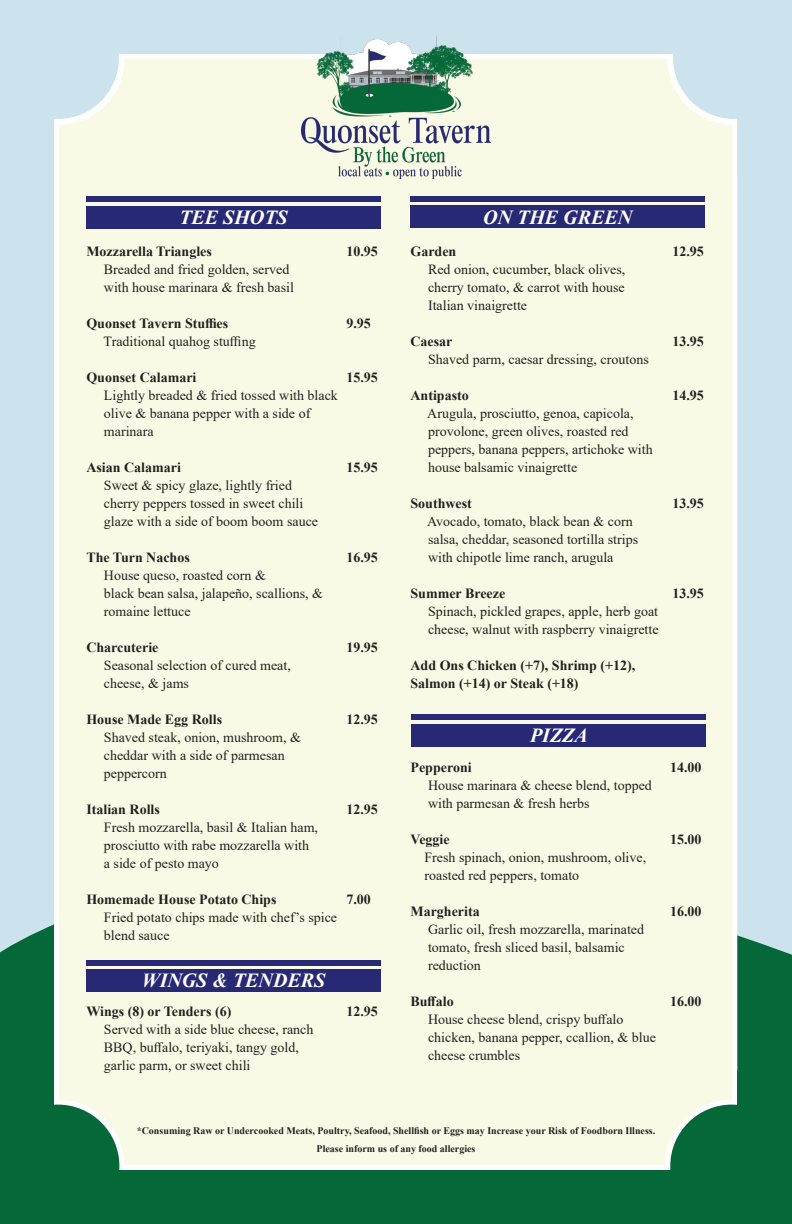
<style>
.page{position:relative;width:792px;height:1224px;background:#cce2ec}
.page>*{position:absolute;margin:0;border:0;box-sizing:border-box;transform-origin:0 0}
.t1{font:italic 700 20px "Times New Roman";color:#fff}
.t2{font:14px/18px "Times New Roman";color:#231f20}
.t3{font:700 14px/18px "Times New Roman";color:#231f20}
.t4{font:700 10px/18px "Times New Roman";color:#231f20;text-align:center}
.s1{font-weight:700}
</style>
<div class="page">
<svg style="left:0;top:755px;width:792px;height:316px"></svg>
<div style="left:54px;top:54px;width:683px;height:1116px;background:#f9fae5;border:5px solid #fff"></div>
<svg style="left:54px;top:1100px;width:70px;height:70px"></svg>
<svg style="left:665px;top:1100px;width:72px;height:70px"></svg>
<div style="left:0;top:1054px;width:54px;height:170px;background:#056839"></div>
<svg style="left:54px;top:54px;width:71px;height:71px"></svg>
<svg style="left:667px;top:54px;width:70px;height:71px"></svg>
<div style="left:737px;top:1071px;width:55px;height:153px;background:#056839"></div>
<div style="left:0;top:1170px;width:792px;height:54px;background:#056839"></div>
<div style="left:86px;top:206px;width:295px;height:23px;background:#272974"></div>
<div style="left:86px;top:196px;width:295px;height:6px;background:#272974"></div>
<img style="left:301px;top:36px;width:190px;height:142px">
<div style="left:411px;top:206px;width:294px;height:22px;background:#272974"></div>
<div style="left:411px;top:196px;width:294px;height:6px;background:#272974"></div>
<div style="left:411px;top:724px;width:295px;height:22px;background:#272974"></div>
<div style="left:411px;top:714px;width:295px;height:6px;background:#272974"></div>
<div style="left:86px;top:969px;width:295px;height:23px;background:#272974"></div>
<div style="left:86px;top:960px;width:295px;height:6px;background:#272974"></div>
<p class="t1" style="left:179px;top:204px;width:110px">TEE SHOTS</p>
<p class="t3" style="left:86px;top:242px;width:127px">Mozzarella Triangles</p>
<p class="t2" style="left:104px;top:260px;width:192px">Breaded and fried golden, served with house marinara &amp; fresh basil</p>
<p class="t3" style="left:86px;top:314px;width:143px">Quonset Tavern Stuffies</p>
<p class="t2" style="left:104px;top:332px;width:154px">Traditional quahog stuffing</p>
<p class="t3" style="left:86px;top:368px;width:112px">Quonset Calamari</p>
<p class="t2" style="left:104px;top:386px;width:236px">Lightly breaded &amp; fried tossed with black olive &amp; banana pepper with a side of marinara</p>
<p class="t3" style="left:86px;top:458px;width:96px">Asian Calamari</p>
<p class="t2" style="left:104px;top:476px;width:216px">Sweet &amp; spicy glaze, lightly fried cherry peppers tossed in sweet chili glaze with a side of boom boom sauce</p>
<p class="t3" style="left:86px;top:548px;width:105px">The Turn Nachos</p>
<p class="t2" style="left:104px;top:566px;width:164px">House queso, roasted corn &amp;</p>
<p class="t2" style="left:104px;top:584px;width:221px">black bean salsa, jalapeño, scallions, &amp; romaine lettuce</p>
<p class="t3" style="left:86px;top:638px;width:74px">Charcuterie</p>
<p class="t2" style="left:104px;top:656px;width:189px">Seasonal selection of cured meat,</p>
<p class="t2" style="left:104px;top:674px;width:87px">cheese, &amp; jams</p>
<p class="t3" style="left:86px;top:710px;width:137px">House Made Egg Rolls</p>
<p class="t2" style="left:104px;top:728px;width:199px">Shaved steak, onion, mushroom, &amp; cheddar with a side of parmesan peppercorn</p>
<p class="t3" style="left:86px;top:800px;width:75px">Italian Rolls</p>
<p class="t2" style="left:104px;top:818px;width:216px">Fresh mozzarella, basil &amp; Italian ham, prosciutto with rabe mozzarella with a side of pesto mayo</p>
<p class="t2" style="left:104px;top:890px;width:235px;text-indent:-18px"><span class="s1">Homemade House Potato Chips<br></span>Fried potato chips made with chef’s spice</p>
<p class="t2" style="left:104px;top:926px;width:67px">blend sauce</p>
<p class="t3" style="left:346px;top:242px;width:33px">10.95</p>
<p class="t3" style="left:346px;top:314px;width:26px">9.95</p>
<p class="t3" style="left:346px;top:368px;width:33px">15.95</p>
<p class="t3" style="left:346px;top:458px;width:33px">15.95</p>
<p class="t3" style="left:346px;top:548px;width:33px">16.95</p>
<p class="t3" style="left:346px;top:638px;width:33px">19.95</p>
<p class="t3" style="left:346px;top:710px;width:33px">12.95</p>
<p class="t3" style="left:346px;top:800px;width:33px">12.95</p>
<p class="t3" style="left:346px;top:890px;width:26px">7.00</p>
<p class="t1" style="left:142px;top:967px;width:185px">WINGS &amp; TENDERS</p>
<p class="t3" style="left:86px;top:1002px;width:146px">Wings (8) or Tenders (6)</p>
<p class="t2" style="left:104px;top:1020px;width:211px">Served with a side blue cheese, ranch</p>
<p class="t2" style="left:104px;top:1038px;width:197px">BBQ, buffalo, teriyaki, tangy gold, garlic parm, or sweet chili</p>
<p class="t3" style="left:346px;top:1002px;width:33px">12.95</p>
<p class="t1" style="left:483px;top:203px;width:150px">ON THE GREEN</p>
<p class="t3" style="left:411px;top:242px;width:47px">Garden</p>
<p class="t2" style="left:428px;top:260px;width:199px;text-align:justify">Red onion, cucumber, black olives, cherry tomato, &amp; carrot with house Italian vinaigrette</p>
<p class="t3" style="left:411px;top:332px;width:43px">Caesar</p>
<p class="t2" style="left:428px;top:350px;width:222px">Shaved parm, caesar dressing, croutons</p>
<p class="t3" style="left:411px;top:386px;width:60px">Antipasto</p>
<p class="t2" style="left:427px;top:404px;width:227px">Arugula, prosciutto, genoa, capicola, provolone, green olives, roasted red peppers, banana peppers, artichoke with</p>
<p class="t2" style="left:428px;top:458px;width:151px">house balsamic vinaigrette</p>
<p class="t3" style="left:411px;top:494px;width:63px">Southwest</p>
<p class="t2" style="left:427px;top:512px;width:207px">Avocado, tomato, black bean &amp; corn</p>
<p class="t2" style="left:428px;top:530px;width:212px">salsa, cheddar, seasoned tortilla strips</p>
<p class="t2" style="left:428px;top:548px;width:187px">with chipotle lime ranch, arugula</p>
<p class="t3" style="left:411px;top:584px;width:96px">Summer Breeze</p>
<p class="t2" style="left:428px;top:602px;width:232px">Spinach, pickled grapes, apple, herb goat cheese, walnut with raspberry vinaigrette</p>
<p class="t3" style="left:411px;top:656px;width:226px">Add Ons Chicken (+7), Shrimp (+12),<br>Salmon (+14) or Steak (+18)</p>
<p class="t3" style="left:672px;top:242px;width:33px">12.95</p>
<p class="t3" style="left:672px;top:332px;width:33px">13.95</p>
<p class="t3" style="left:672px;top:386px;width:33px">14.95</p>
<p class="t3" style="left:672px;top:494px;width:33px">13.95</p>
<p class="t3" style="left:672px;top:584px;width:33px">13.95</p>
<p class="t1" style="left:530px;top:721px;width:59px">PIZZA</p>
<p class="t2" style="left:428px;top:758px;width:225px;text-indent:-18px"><span class="s1">Pepperoni<br></span>House marinara &amp; cheese blend, topped</p>
<p class="t2" style="left:428px;top:794px;width:163px">with parmesan &amp; fresh herbs</p>
<p class="t2" style="left:425px;top:830px;width:223px;text-indent:-14px"><span class="s1">Veggie<br></span>Fresh spinach, onion, mushroom, olive,</p>
<p class="t2" style="left:425px;top:866px;width:156px">roasted red peppers, tomato</p>
<p class="t2" style="left:428px;top:902px;width:218px;text-indent:-18px"><span class="s1">Margherita<br></span>Garlic oil, fresh mozzarella, marinated</p>
<p class="t2" style="left:428px;top:938px;width:198px">tomato, fresh sliced basil, balsamic reduction</p>
<p class="t2" style="left:428px;top:992px;width:230px;text-indent:-18px"><span class="s1">Buffalo<br></span>House cheese blend, crispy buffalo chicken, banana pepper, ccallion, &amp; blue</p>
<p class="t2" style="left:428px;top:1046px;width:94px">cheese crumbles</p>
<p class="t3" style="left:670px;top:758px;width:33px">14.00</p>
<p class="t3" style="left:670px;top:830px;width:33px">15.00</p>
<p class="t3" style="left:670px;top:902px;width:33px">16.00</p>
<p class="t3" style="left:670px;top:992px;width:33px">16.00</p>
<p class="t4" style="left:137px;top:1122px;width:520px">*Consuming Raw or Undercooked Meats, Poultry, Seafood, Shellfish or Eggs may Increase your Risk of Foodborn Illness.<br>Please inform us of any food allergies</p>
</div>
